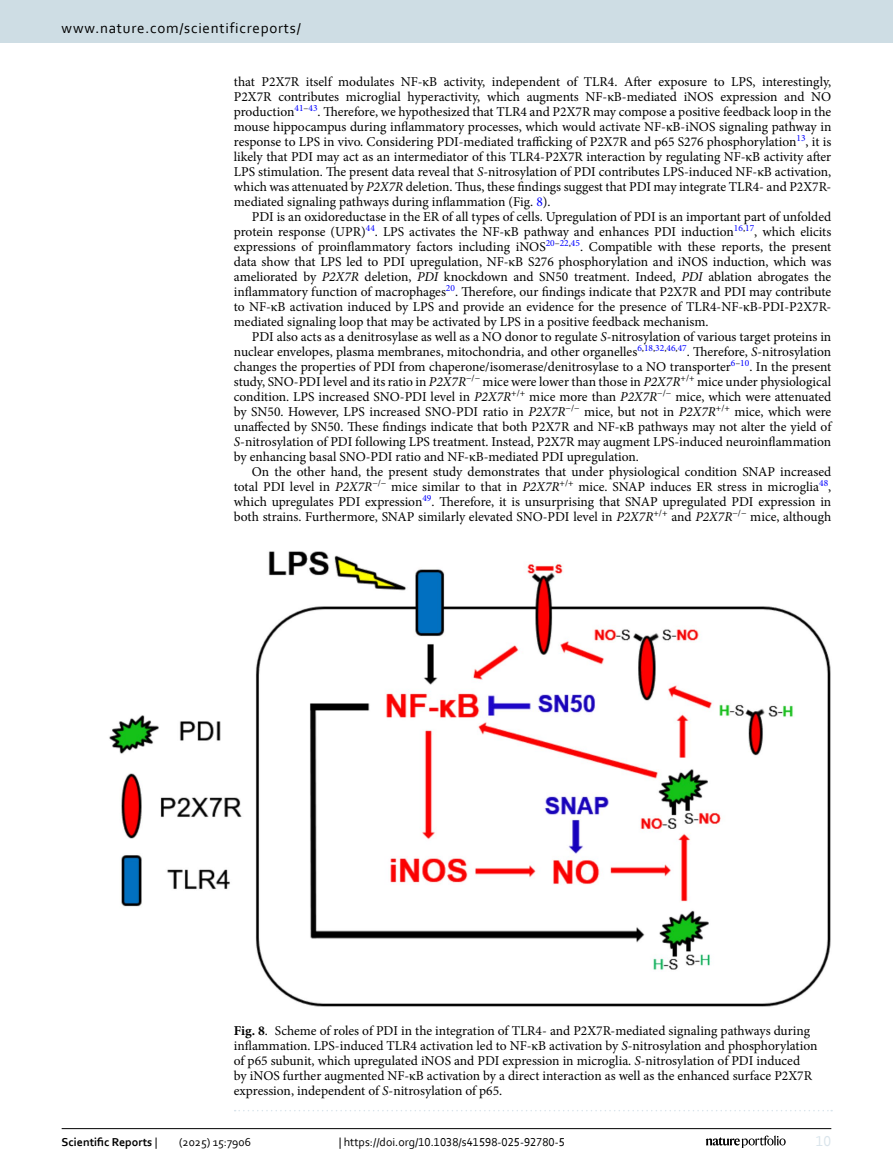
<style>
.page{position:relative;width:893px;height:1174px;background:#fff}
.page>*{position:absolute;margin:0;border:0;box-sizing:border-box;transform-origin:0 0}
.t1{font:15px "Corbel";letter-spacing:.05em;color:#000}
.t2{font:15px "Corbel";color:#d9e4eb}
.Body_Text_Indent{font:13.5px/15px "Minion Pro";color:#000;text-align:justify}
.Body_Text{font:13.5px/15px "Minion Pro";color:#000;text-align:justify}
.Figure_Caption{font:13.5px/15px "Minion Pro";color:#000}
.t3{font:12px "Corbel";color:#000}
.t4{font:700 12px "Corbel";color:#000}
.s1{font-style:italic}
.s2{color:#00f}
.s3{font-weight:700}
.s4{font-weight:400}
</style>
<div class="page">
<img style="left:109px;top:551px;width:722px;height:456px">
<svg style="left:235px;top:1110px;width:597px;height:1px"></svg>
<hr style="left:62px;top:1128px;width:769px;height:1px;background:#000">
<svg style="left:706px;top:1135px;width:80px;height:12px"></svg>
<div style="left:0;top:0;width:893px;height:43px;background:#cedde4"></div>
<p class="t1" style="left:62px;top:18px;width:241px">www.nature.com/scientificreports/</p>
<p class="Body_Text" style="left:234px;top:74px;width:599px">that P2X7R itself modulates NF-κB activity, independent of TLR4. After exposure to LPS, interestingly, P2X7R contributes microglial hyperactivity, which augments NF-κB-mediated iNOS expression and NO production<sup>41</sup><sup>–</sup><sup>43</sup>. Therefore, we hypothesized that TLR4 and P2X7R may compose a positive feedback loop in the mouse hippocampus during inflammatory processes, which would activate NF-κB-iNOS signaling pathway in response to LPS in vivo. Considering PDI-mediated trafficking of P2X7R and p65 S276 phosphorylation<sup>13</sup>, it is likely that PDI may act as an intermediator of this TLR4-P2X7R interaction by regulating NF-κB activity after LPS stimulation. The present data reveal that <span class="s1">S</span>-nitrosylation of PDI contributes LPS-induced NF-κB activation, which was attenuated by <span class="s1">P2X7R</span> deletion. Thus, these findings suggest that PDI may integrate TLR4- and P2X7R&shy;mediated signaling pathways during inflammation (Fig. <span class="s2">8</span>).</p>
<p class="Body_Text_Indent" style="left:234px;top:209px;width:599px;text-indent:18px">PDI is an oxidoreductase in the ER of all types of cells. Upregulation of PDI is an important part of unfolded protein response (UPR)<sup>44</sup>. LPS activates the NF-κΒ pathway and enhances PDI induction<sup>16</sup><sup>,</sup><sup>17</sup>, which elicits expressions of proinflammatory factors including iNOS<sup>20</sup><sup>–</sup><sup>22</sup><sup>,</sup><sup>45</sup>. Compatible with these reports, the present data show that LPS led to PDI upregulation, NF-κB S276 phosphorylation and iNOS induction, which was ameliorated by <span class="s1">P2X7R</span> deletion, <span class="s1">PDI</span> knockdown and SN50 treatment. Indeed, <span class="s1">PDI</span> ablation abrogates the inflammatory function of macrophages<sup>20</sup>. Therefore, our findings indicate that P2X7R and PDI may contribute to NF-κB activation induced by LPS and provide an evidence for the presence of TLR4-NF-κB-PDI-P2X7R&shy;mediated signaling loop that may be activated by LPS in a positive feedback mechanism.</p>
<p class="Body_Text_Indent" style="left:234px;top:329px;width:599px;text-indent:18px">PDI also acts as a denitrosylase as well as a NO donor to regulate <span class="s1">S</span>-nitrosylation of various target proteins in nuclear envelopes, plasma membranes, mitochondria, and other organelles<sup>6</sup><sup>,</sup><sup>18</sup><sup>,</sup><sup>32</sup><sup>,</sup><sup>46</sup><sup>,</sup><sup>47</sup>. Therefore, <span class="s1">S</span>-nitrosylation changes the properties of PDI from chaperone/isomerase/denitrosylase to a NO transporter<sup>6</sup><sup>–</sup><sup>10</sup>. In the present study, SNO-PDI level and its ratio in <span class="s1">P2X7R</span><sup>−/−</sup> mice were lower than those in <span class="s1">P2X7R</span><sup>+/+</sup> mice under physiological condition. LPS increased SNO-PDI level in <span class="s1">P2X7R</span><sup>+/+</sup> mice more than <span class="s1">P2X7R</span><sup>−/−</sup> mice, which were attenuated by SN50. However, LPS increased SNO-PDI ratio in <span class="s1">P2X7R</span><sup>−/−</sup> mice, but not in <span class="s1">P2X7R</span><sup>+/+</sup> mice, which were unaffected by SN50. These findings indicate that both P2X7R and NF-κB pathways may not alter the yield of <span class="s1">S</span>-nitrosylation of PDI following LPS treatment. Instead, P2X7R may augment LPS-induced neuroinflammation by enhancing basal SNO-PDI ratio and NF-κB-mediated PDI upregulation.</p>
<p class="Body_Text_Indent" style="left:234px;top:464px;width:599px;text-indent:18px">On the other hand, the present study demonstrates that under physiological condition SNAP increased total PDI level in <span class="s1">P2X7R</span><sup>−/−</sup> mice similar to that in <span class="s1">P2X7R</span><sup>+/+</sup> mice. SNAP induces ER stress in microglia<sup>48</sup>, which upregulates PDI expression<sup>49</sup>. Therefore, it is unsurprising that SNAP upregulated PDI expression in both strains. Furthermore, SNAP similarly elevated SNO-PDI level in <span class="s1">P2X7R</span><sup>+/+</sup> and <span class="s1">P2X7R</span><sup>−/−</sup> mice, although</p>
<p class="Figure_Caption" style="left:234px;top:1023px;width:585px"><span class="s3">Fig. 8</span>. Scheme of roles of PDI in the integration of TLR4- and P2X7R-mediated signaling pathways during inflammation. LPS-induced TLR4 activation led to NF-κB activation by <span class="s1">S</span>-nitrosylation and phosphorylation of p65 subunit, which upregulated iNOS and PDI expression in microglia. <span class="s1">S</span>-nitrosylation of PDI induced<br>by iNOS further augmented NF-κB activation by a direct interaction as well as the enhanced surface P2X7R expression, independent of <span class="s1">S</span>-nitrosylation of p65.</p>
<p class="t4" style="left:62px;top:1134px;width:97px">Scientific Reports <span class="s4">|</span></p>
<p class="t3" style="left:179px;top:1134px;width:73px">(2025) 15:7906</p>
<p class="t3" style="left:339px;top:1134px;width:228px">| https://doi.org/10.1038/s41598-025-92780-5</p>
<p class="t2" style="left:816px;top:1132px;width:17px">10</p>
</div>
